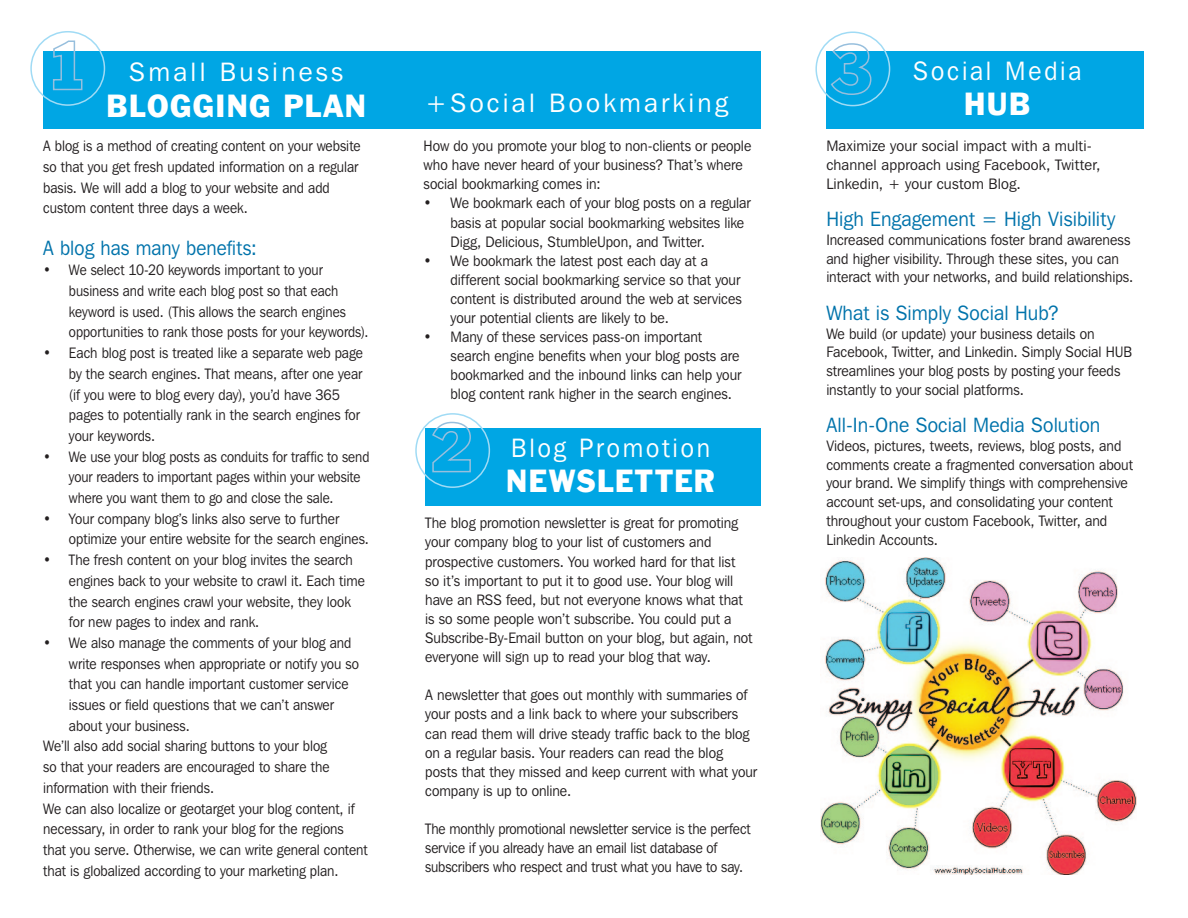
<style>
.page{position:relative;width:1188px;height:918px;background:#fff}
.page>*{position:absolute;margin:0;border:0;box-sizing:border-box;transform-origin:0 0}
.t1{font:29.4px "Franklin Gothic BT";letter-spacing:.045em;color:#fff;scale:.94 1}
.t2{font:26.4px "Franklin Gothic IT Cby BT";letter-spacing:.125em;color:#fff}
.t3{font:26.4px "Franklin Gothic IT Cby BT";letter-spacing:.125em;color:#fff;scale:.94 1}
.t4{font:20.55px "Franklin Gothic IT Cby BT";letter-spacing:.005em;color:#0073ab;scale:.95 1}
.t5{font:20.55px "Franklin Gothic IT Cby BT";letter-spacing:.005em;color:#0073ab;scale:.93 1}
.t6{font:15px/19px "Franklin Gothic IT Cby BT";color:#231f20;scale:.93 1}
.t7{font:15px/20.7px "Franklin Gothic IT Cby BT";color:#231f20;scale:.91 1}
.t8{font:15px/20.7px "Franklin Gothic IT Cby BT";color:#231f20;scale:.89 1}
.t9{font:15px/19px "Franklin Gothic IT Cby BT";color:#231f20;scale:.9 1}
.t10{font:15px/18.8px "Franklin Gothic IT Cby BT";color:#231f20}
</style>
<div class="page">
<div style="left:43px;top:51px;width:717px;height:78px;background:#00a6e4"></div>
<div style="left:425px;top:428px;width:335px;height:78px;background:#00a6e4"></div>
<div style="left:826px;top:51px;width:318px;height:78px;background:#00a6e4"></div>
<img style="left:820px;top:558px;width:317px;height:317px">
<svg style="left:52px;top:40px;width:31px;height:51px"></svg>
<div style="left:30px;top:31px;width:75px;height:75px;border:2px solid #a0dbf5;border-radius:50%"></div>
<svg style="left:431px;top:421px;width:40px;height:52px"></svg>
<div style="left:415px;top:413px;width:75px;height:75px;border:2px solid #a0dbf5;border-radius:50%"></div>
<svg style="left:830px;top:43px;width:42px;height:52px"></svg>
<div style="left:815px;top:32px;width:75px;height:74px;border:2px solid #a0dbf5;border-radius:50%"></div>
<h2 class="t2" style="left:129px;top:56px;width:215px">Small Business</h2>
<h1 class="t1" style="left:107px;top:88px;width:47px">BLOGGING</h1>
<h1 class="t1" style="left:283px;top:88px;width:45px">PLAN</h1>
<h2 class="t2" style="left:425px;top:87px;width:304px">+Social Bookmarking</h2>
<p class="t7" style="left:43px;top:135px;width:350px">A blog is a method of creating content on your website so that you get fresh updated information on a regular basis. We will add a blog to your website and add custom content three days a week.</p>
<h3 class="t5" style="left:43px;top:235px;width:231px">A blog has many benefits:</h3>
<p class="t8" style="left:69px;top:259px;width:338px;text-indent:-26px">• We select 10-20 keywords important to your business and write each blog post so that each keyword is used. (This allows the search engines opportunities to rank those posts for your keywords).</p>
<p class="t7" style="left:69px;top:342px;width:325px;text-indent:-26px">• Each blog post is treated like a separate web page by the search engines. That means, after one year (if you were to blog every day), you’d have 365 pages to potentially rank in the search engines for your keywords.</p>
<p class="t8" style="left:69px;top:446px;width:339px;text-indent:-26px">• We use your blog posts as conduits for traffic to send your readers to important pages within your website where you want them to go and close the sale.</p>
<p class="t7" style="left:69px;top:508px;width:331px;text-indent:-26px">• Your company blog’s links also serve to further optimize your entire website for the search engines.</p>
<p class="t7" style="left:69px;top:549px;width:327px;text-indent:-26px">• The fresh content on your blog invites the search engines back to your website to crawl it. Each time the search engines crawl your website, they look for new pages to index and rank.</p>
<p class="t7" style="left:43px;top:632px;width:340px">• We also manage the comments of your blog and</p>
<p class="t7" style="left:69px;top:653px;width:320px">write responses when appropriate or notify you so</p>
<p class="t7" style="left:69px;top:674px;width:309px">that you can handle important customer service</p>
<p class="t7" style="left:69px;top:694px;width:293px">issues or field questions that we can’t answer</p>
<p class="t7" style="left:69px;top:715px;width:134px">about your business.</p>
<p class="t7" style="left:43px;top:736px;width:313px">We’ll also add social sharing buttons to your blog</p>
<p class="t7" style="left:43px;top:756px;width:316px">so that your readers are encouraged to share the</p>
<p class="t7" style="left:43px;top:777px;width:189px">information with their friends.</p>
<p class="t7" style="left:43px;top:798px;width:344px">We can also localize or geotarget your blog content, if</p>
<p class="t7" style="left:43px;top:818px;width:332px">necessary, in order to rank your blog for the regions</p>
<p class="t7" style="left:43px;top:839px;width:358px">that you serve. Otherwise, we can write general content</p>
<p class="t7" style="left:43px;top:860px;width:326px">that is globalized according to your marketing plan.</p>
<p class="t6" style="left:424px;top:136px;width:354px">How do you promote your blog to non-clients or people who have never heard of your business? That’s where social bookmarking comes in:</p>
<p class="t6" style="left:451px;top:193px;width:325px;text-indent:-27px">• We bookmark each of your blog posts on a regular basis at popular social bookmarking websites like<br>Digg, Delicious, StumbleUpon, and Twitter.</p>
<p class="t6" style="left:451px;top:251px;width:315px;text-indent:-27px">• We bookmark the latest post each day at a different social bookmarking service so that your content is distributed around the web at services your potential clients are likely to be.</p>
<p class="t6" style="left:451px;top:327px;width:314px;text-indent:-27px">• Many of these services pass-on important search engine benefits when your blog posts are bookmarked and the inbound links can help your blog content rank higher in the search engines.</p>
<h2 class="t3" style="left:511px;top:432px;width:213px">Blog Promotion</h2>
<h1 class="t1" style="left:506px;top:464px;width:96px">NEWSLETTE</h1>
<h1 class="t1" style="left:694px;top:464px;width:24px">R</h1>
<p class="t6" style="left:425px;top:513px;width:354px">The blog promotion newsletter is great for promoting your company blog to your list of customers and prospective customers. You worked hard for that list so it’s important to put it to good use. Your blog will have an RSS feed, but not everyone knows what that is so some people won’t subscribe. You could put a Subscribe-By-Email button on your blog, but again, not everyone will sign up to read your blog that way.</p>
<p class="t6" style="left:425px;top:685px;width:359px">A newsletter that goes out monthly with summaries of your posts and a link back to where your subscribers can read them will drive steady traffic back to the blog on a regular basis. Your readers can read the blog posts that they missed and keep current with what your company is up to online.</p>
<p class="t9" style="left:425px;top:819px;width:363px">The monthly promotional newsletter service is the perfect service if you already have an email list database of subscribers who respect and trust what you have to say.</p>
<h2 class="t3" style="left:913px;top:54px;width:180px">Social Media</h2>
<h1 class="t1" style="left:964px;top:87px;width:72px">HUB</h1>
<p class="t10" style="left:826px;top:136px;width:276px">Maximize your social impact with a multi&shy;channel approach using Facebook, Twitter,<br>Linkedin, + your custom Blog.</p>
<h3 class="t4" style="left:826px;top:206px;width:306px">High Engagement = High Visibility</h3>
<p class="t6" style="left:826px;top:230px;width:332px">Increased communications foster brand awareness and higher visibility. Through these sites, you can interact with your networks, and build relationships.</p>
<h3 class="t4" style="left:826px;top:300px;width:247px">What is Simply Social Hub?</h3>
<p class="t6" style="left:826px;top:324px;width:330px">We build (or update) your business details on Facebook, Twitter, and Linkedin. Simply Social HUB streamlines your blog posts by posting your feeds instantly to your social platforms.</p>
<h3 class="t4" style="left:826px;top:412px;width:290px">All-In-One Social Media Solution</h3>
<p class="t6" style="left:826px;top:436px;width:331px">Videos, pictures, tweets, reviews, blog posts, and comments create a fragmented conversation about your brand. We simplify things with comprehensive account set-ups, and consolidating your content throughout your custom Facebook, Twitter, and Linkedin Accounts.</p>
</div>
